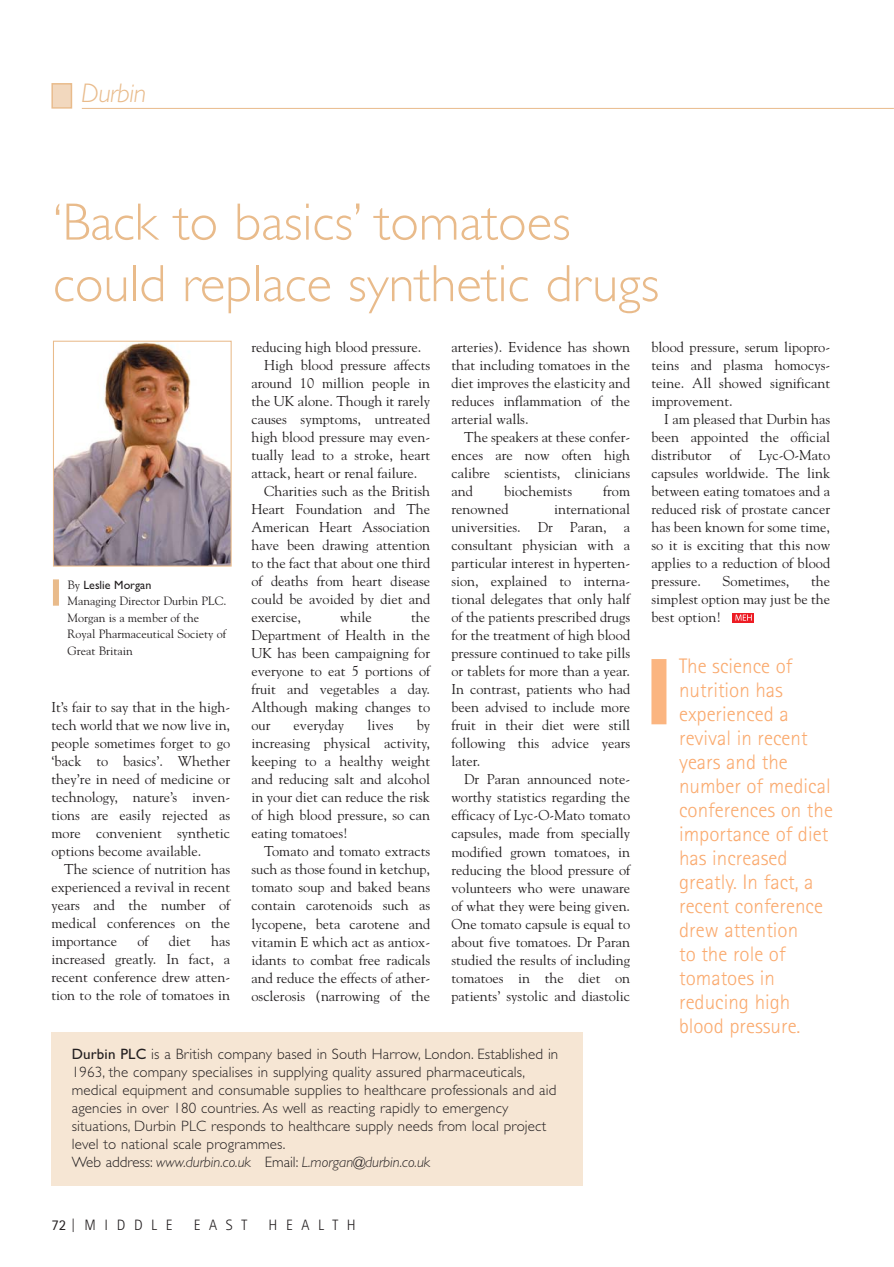
<style>
.page{position:relative;width:894px;height:1267px;background:#fff}
.page>*{position:absolute;margin:0;border:0;box-sizing:border-box;transform-origin:0 0}
.t1{font:300 52.65px/61.5px "Gill Sans";color:#e9bb8b}
.t2{font:italic 300 27px "Gill Sans";letter-spacing:-.015em;color:#e9bb8b}
.t3{font:300 21px/24px "Rotis Sans Serif";color:#faaa6f}
.t4{font:300 15px/18px "Gill Sans";letter-spacing:.01em;color:#231f20}
.t5{font:300 15px "Rotis Sans Serif";letter-spacing:.575em;color:#231f20}
.t6{font:14.25px/18px "Goudy";color:#231f20;text-align:justify}
.t7{font:12px/16.5px "Goudy";color:#231f20}
.t8{font:12px "Gill Sans";color:#231f20}
.s1{font-family:"Goudy"}
.s2{font-weight:400}
.s3{font-style:italic}
</style>
<div class="page">
<div style="left:53px;top:85px;width:18px;height:22px;background:#f2d8be"></div>
<div style="left:51px;top:83px;width:21px;height:26px;border:2px solid #e9bb8b"></div>
<hr style="left:82px;top:108px;width:811px;height:1px;background:#e9bb8b">
<img style="left:55px;top:343px;width:174px;height:221px">
<div style="left:53px;top:341px;width:178px;height:225px;border:1px solid #e9bb8b"></div>
<div style="left:51px;top:1031px;width:531px;height:154px;background:#f6e6d4"></div>
<div style="left:53px;top:579px;width:6px;height:26px;background:#e9bb8b"></div>
<svg style="left:732px;top:613px;width:21px;height:9px"></svg>
<svg style="left:735px;top:614px;width:16px;height:6px"></svg>
<div style="left:651px;top:659px;width:15px;height:65px;background:#fbb580"></div>
<h2 class="t2" style="left:81px;top:83px;width:67px">Durbin</h2>
<h1 class="t1" style="left:53px;top:197px;width:607px">‘Back to basics’ tomatoes could replace synthetic drugs</h1>
<p class="t8" style="left:67px;top:580px;width:85px"><span class="s1">By</span> Leslie Morgan</p>
<p class="t7" style="left:67px;top:594px;width:160px">Managing Director Durbin PLC.<br>Morgan is a member of the<br>Royal Pharmaceutical Society of<br>Great Britain</p>
<p class="t6" style="left:51px;top:699px;width:180px">It’s fair to say that in the high&shy;tech world that we now live in, people sometimes forget to go ‘back to basics’. Whether they’re in need of medicine or technology, nature’s inven&shy;tions are easily rejected as more convenient synthetic options become available.</p>
<p class="t6" style="left:51px;top:861px;width:180px;text-indent:13px">The science of nutrition has experienced a revival in recent years and the number of medical conferences on the importance</p>
<p class="t6" style="left:51px;top:933px;width:180px;text-indent:160px">has increased greatly. In fact, a recent conference drew atten&shy;tion to the role of tomatoes in</p>
<p class="t6" style="left:137px;top:933px;width:13px">of</p>
<p class="t6" style="left:169px;top:933px;width:24px">diet</p>
<p class="t6" style="left:251px;top:339px;width:171px">reducing high blood pressure.</p>
<p class="t6" style="left:264px;top:357px;width:167px">High blood pressure affects</p>
<p class="t6" style="left:251px;top:375px;width:180px">around 10 million people in</p>
<p class="t6" style="left:251px;top:393px;width:180px">the UK alone. Though it rarely</p>
<p class="t6" style="left:251px;top:411px;width:180px">causes symptoms, untreated</p>
<p class="t6" style="left:251px;top:429px;width:180px">high blood pressure may even-</p>
<p class="t6" style="left:251px;top:447px;width:180px">tually lead to a stroke, heart</p>
<p class="t6" style="left:251px;top:465px;width:167px">attack, heart or renal failure.</p>
<p class="t6" style="left:264px;top:483px;width:167px">Charities such as the British</p>
<p class="t6" style="left:251px;top:501px;width:180px">Heart Foundation and The</p>
<p class="t6" style="left:251px;top:519px;width:180px">American Heart Association</p>
<p class="t6" style="left:251px;top:537px;width:180px">have been drawing attention</p>
<p class="t6" style="left:251px;top:555px;width:180px">to the fact that about one third</p>
<p class="t6" style="left:251px;top:573px;width:180px">of deaths from heart disease</p>
<p class="t6" style="left:251px;top:591px;width:180px">could be avoided by diet and</p>
<p class="t6" style="left:251px;top:609px;width:51px">exercise,</p>
<p class="t6" style="left:340px;top:609px;width:33px">while</p>
<p class="t6" style="left:251px;top:609px;width:180px;text-indent:160px">the Department of Health in the UK has been campaigning for everyone to eat 5 portions of fruit and vegetables a day.<br>Although making changes to our</p>
<p class="t6" style="left:251px;top:717px;width:180px;text-indent:165px">by increasing physical activity, keeping to a healthy weight and reducing salt and alcohol in your diet can reduce the risk of high blood pressure, so can eating tomatoes!</p>
<p class="t6" style="left:251px;top:843px;width:180px;text-indent:13px">Tomato and tomato extracts such as those found in ketchup, tomato soup and baked beans contain carotenoids such as lycopene, beta carotene and vitamin E which act as antiox&shy;idants to combat free radicals and reduce the effects of ather&shy;osclerosis (narrowing of the</p>
<p class="t6" style="left:293px;top:717px;width:52px">everyday</p>
<p class="t6" style="left:367px;top:717px;width:28px">lives</p>
<p class="t6" style="left:451px;top:339px;width:180px">arteries). Evidence has shown that including tomatoes in the diet improves the elasticity and reduces inflammation of the arterial walls.</p>
<p class="t6" style="left:451px;top:429px;width:180px;text-indent:13px">The speakers at these confer&shy;ences are now often high calibre scientists, clinicians and</p>
<p class="t6" style="left:504px;top:483px;width:70px">biochemists</p>
<p class="t6" style="left:603px;top:483px;width:28px">from</p>
<p class="t6" style="left:451px;top:501px;width:58px">renowned</p>
<p class="t6" style="left:451px;top:501px;width:180px;text-indent:103px">international universities. Dr Paran, a consultant physician with a particular interest in hyperten&shy;sion, explained to interna&shy;tional delegates that only half of the patients prescribed drugs for the treatment of high blood pressure continued to take pills or tablets for more than a year.<br>In contrast, patients who had been advised to include more fruit in their diet were still following this advice years later.</p>
<p class="t6" style="left:451px;top:771px;width:180px;text-indent:13px">Dr Paran announced note&shy;worthy statistics regarding the efficacy of Lyc-O-Mato tomato capsules, made from specially modified grown tomatoes, in reducing the blood pressure of volunteers who were unaware of what they were being given.<br>One tomato capsule is equal to about five tomatoes. Dr Paran studied the results of including tomatoes in the diet on patients’ systolic and diastolic</p>
<p class="t4" style="left:72px;top:1046px;width:488px"><span class="s2">Durbin PLC</span> is a British company based in South Harrow, London. Established in 1963, the company specialises in supplying quality assured pharmaceuticals, medical equipment and consumable supplies to healthcare professionals and aid agencies in over 180 countries. As well as reacting rapidly to emergency situations, Durbin PLC responds to healthcare supply needs from local project level to national scale programmes.<br>Web address: <span class="s3">www.durbin.co.uk</span> Email: <span class="s3">L.morgan@durbin.co.uk</span></p>
<p class="t5" style="left:51px;top:1219px;width:122px"><span class="s2">72</span>|MIDDLE</p>
<p class="t5" style="left:194px;top:1219px;width:55px">EAST</p>
<p class="t5" style="left:268px;top:1219px;width:89px">HEALTH</p>
<p class="t6" style="left:651px;top:339px;width:180px">blood pressure, serum lipopro&shy;teins and plasma homocys&shy;teine. All showed significant improvement.</p>
<p class="t6" style="left:651px;top:411px;width:180px;text-indent:13px">I am pleased that Durbin has been appointed the official distributor</p>
<p class="t6" style="left:729px;top:447px;width:13px">of</p>
<p class="t6" style="left:651px;top:447px;width:180px;text-indent:107px">Lyc-O-Mato capsules worldwide. The link between eating tomatoes and a reduced risk of prostate cancer has been known for some time, so it is exciting that this now applies to a reduction of blood pressure.</p>
<p class="t6" style="left:651px;top:573px;width:180px;text-indent:160px">the simplest option may just be the best option!</p>
<p class="t3" style="left:679px;top:656px;width:155px">The science of nutrition has experienced a revival in recent years and the number of medical conferences on the importance of diet has increased greatly. In fact, a recent conference drew attention<br>to the role of tomatoes in reducing high blood pressure.</p>
<p class="t6" style="left:722px;top:573px;width:68px">Sometimes,</p>
</div>
